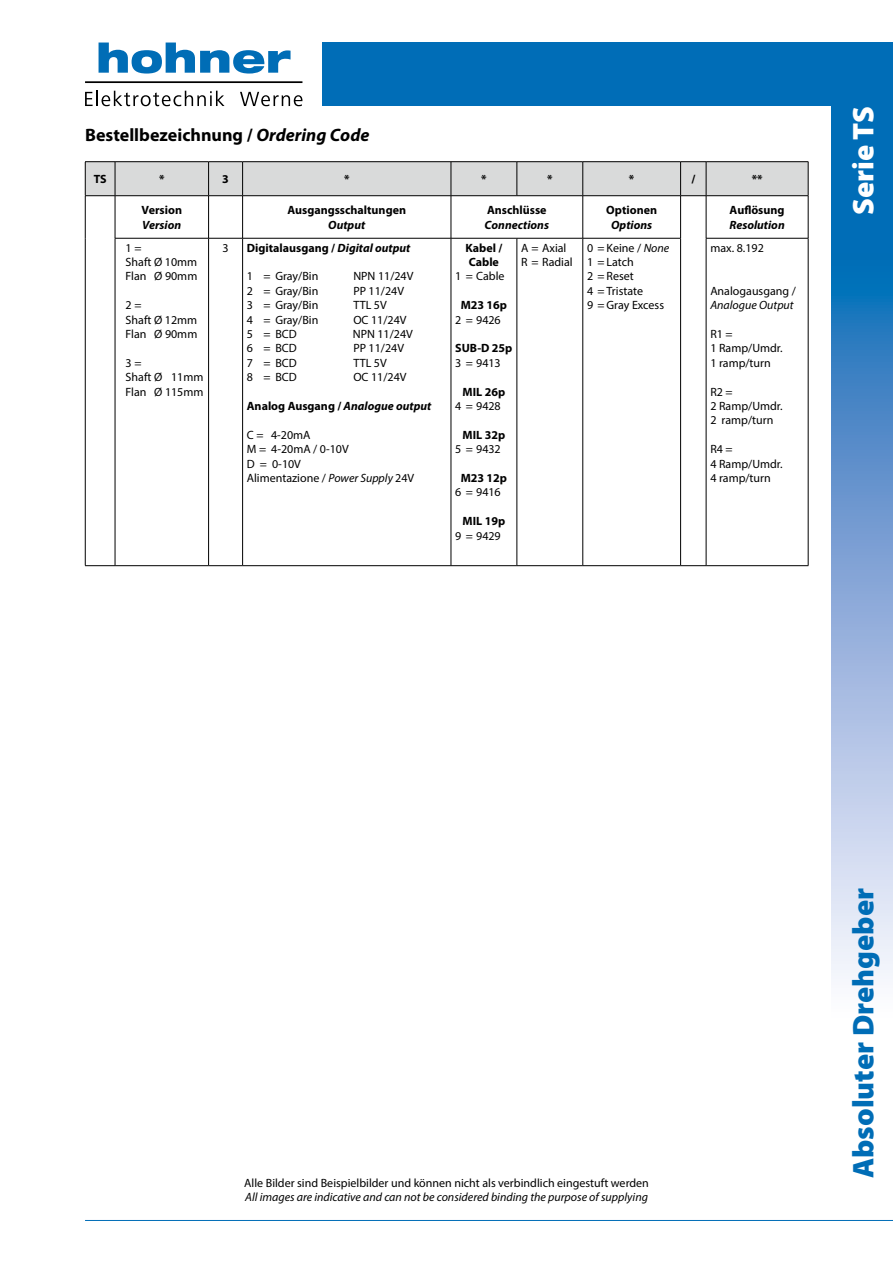
<style>
.page{position:relative;width:893px;height:1263px;background:#fff}
.page>*{position:absolute;margin:0;border:0;box-sizing:border-box;transform-origin:0 0}
.t1{font:900 30px "Myriad Pro";color:#006db6}
.t2{font:900 30px "Myriad Pro";color:#fff}
.t3{font:700 18px "Myriad Pro";color:#000}
.t4{font:12px/14.4px "Myriad Pro";color:#000}
.t5{font:700 12px/14.4px "Myriad Pro";color:#000}
.t6{font:italic 12px "Myriad Pro";color:#000}
.t7{font:italic 700 12px "Myriad Pro";color:#000}
.s1{font-style:italic}
</style>
<div class="page">
<div style="left:831px;top:43px;width:62px;height:211px;background:#006db7"></div>
<div style="left:323px;top:43px;width:570px;height:63px;background:#006db7"></div>
<svg style="left:831px;top:254px;width:62px;height:725px;background:#89aeda"></svg>
<hr style="left:85px;top:1220px;width:808px;height:1px;background:#006db7">
<svg style="left:99px;top:43px;width:192px;height:31px"></svg>
<svg style="left:85px;top:91px;width:140px;height:15px"></svg>
<svg style="left:240px;top:92px;width:62px;height:14px"></svg>
<hr style="left:85px;top:81px;width:217px;height:2px;background:#000">
<hr style="left:808px;top:162px;width:1px;height:33px;background:#000">
<hr style="left:85px;top:196px;width:1px;height:42px;background:#000">
<hr style="left:115px;top:196px;width:1px;height:42px;background:#000">
<hr style="left:208px;top:196px;width:1px;height:42px;background:#000">
<hr style="left:242px;top:196px;width:1px;height:42px;background:#000">
<hr style="left:451px;top:196px;width:1px;height:42px;background:#000">
<hr style="left:582px;top:196px;width:1px;height:42px;background:#000">
<svg style="left:85px;top:161px;width:723px;height:35px;background:#cbcccc"></svg>
<hr style="left:680px;top:196px;width:1px;height:42px;background:#000">
<hr style="left:706px;top:195px;width:102px;height:1px;background:#000">
<hr style="left:706px;top:196px;width:1px;height:42px;background:#000">
<hr style="left:808px;top:196px;width:1px;height:42px;background:#000">
<hr style="left:85px;top:238px;width:1px;height:327px;background:#000">
<hr style="left:115px;top:238px;width:94px;height:1px;background:#000">
<hr style="left:115px;top:238px;width:1px;height:327px;background:#000">
<hr style="left:209px;top:238px;width:34px;height:1px;background:#000">
<hr style="left:208px;top:238px;width:1px;height:327px;background:#000">
<hr style="left:243px;top:238px;width:208px;height:1px;background:#000">
<hr style="left:242px;top:238px;width:1px;height:327px;background:#000">
<hr style="left:451px;top:238px;width:66px;height:1px;background:#000">
<hr style="left:451px;top:238px;width:1px;height:327px;background:#000">
<hr style="left:517px;top:238px;width:66px;height:1px;background:#000">
<hr style="left:517px;top:238px;width:1px;height:327px;background:#000">
<hr style="left:583px;top:238px;width:98px;height:1px;background:#000">
<hr style="left:582px;top:238px;width:1px;height:327px;background:#000">
<hr style="left:680px;top:238px;width:1px;height:327px;background:#000">
<hr style="left:706px;top:238px;width:102px;height:1px;background:#000">
<hr style="left:706px;top:238px;width:1px;height:327px;background:#000">
<hr style="left:808px;top:238px;width:1px;height:327px;background:#000">
<hr style="left:85px;top:565px;width:30px;height:1px;background:#000">
<hr style="left:115px;top:565px;width:94px;height:1px;background:#000">
<hr style="left:209px;top:565px;width:34px;height:1px;background:#000">
<hr style="left:243px;top:565px;width:208px;height:1px;background:#000">
<hr style="left:451px;top:565px;width:66px;height:1px;background:#000">
<hr style="left:517px;top:565px;width:66px;height:1px;background:#000">
<hr style="left:583px;top:565px;width:98px;height:1px;background:#000">
<svg style="left:681px;top:565px;width:25px;height:1px"></svg>
<hr style="left:706px;top:565px;width:102px;height:1px;background:#000">
<h2 class="t3" style="left:85px;top:123px;width:286px">Bestellbezeichnung / <span class="s1">Ordering Code</span></h2>
<p class="t5" style="left:94px;top:172px;width:14px">TS</p>
<p class="t5" style="left:159px;top:172px;width:7px">*</p>
<p class="t5" style="left:222px;top:172px;width:8px">3</p>
<p class="t5" style="left:344px;top:172px;width:7px">*</p>
<p class="t5" style="left:481px;top:172px;width:7px">*</p>
<p class="t5" style="left:547px;top:172px;width:7px">*</p>
<p class="t5" style="left:629px;top:172px;width:7px">*</p>
<p class="t5" style="left:691px;top:172px;width:5px">/</p>
<p class="t5" style="left:752px;top:172px;width:12px">**</p>
<p class="t5" style="left:142px;top:203px;width:42px">Version</p>
<p class="t7" style="left:142px;top:217px;width:40px">Version</p>
<p class="t5" style="left:730px;top:203px;width:56px">Auflösung</p>
<p class="t7" style="left:729px;top:217px;width:57px">Resolution</p>
<p class="t5" style="left:287px;top:203px;width:120px">Ausgangsschaltungen</p>
<p class="t7" style="left:328px;top:217px;width:39px">Output</p>
<p class="t5" style="left:487px;top:203px;width:61px">Anschlüsse</p>
<p class="t7" style="left:485px;top:217px;width:66px">Connections</p>
<p class="t5" style="left:606px;top:203px;width:52px">Optionen</p>
<p class="t7" style="left:611px;top:217px;width:43px">Options</p>
<p class="t4" style="left:126px;top:240px;width:73px">1 =<br>Shaft Ø 10mm<br>Flan Ø 90mm</p>
<p class="t4" style="left:126px;top:298px;width:73px">2 =<br>Shaft Ø 12mm<br>Flan Ø 90mm</p>
<p class="t4" style="left:126px;top:355px;width:79px">3 =<br>Shaft Ø 11mm<br>Flan Ø 115mm</p>
<p class="t4" style="left:222px;top:240px;width:8px">3</p>
<p class="t5" style="left:247px;top:240px;width:165px">Digitalausgang / <span class="s1">Digital output</span></p>
<p class="t4" style="left:247px;top:269px;width:73px">1 = Gray/Bin</p>
<p class="t4" style="left:353px;top:269px;width:62px">NPN 11/24V</p>
<p class="t4" style="left:247px;top:283px;width:73px">2 = Gray/Bin</p>
<p class="t4" style="left:353px;top:283px;width:52px">PP 11/24V</p>
<p class="t4" style="left:247px;top:298px;width:73px">3 = Gray/Bin</p>
<p class="t4" style="left:353px;top:298px;width:35px">TTL 5V</p>
<p class="t4" style="left:247px;top:312px;width:73px">4 = Gray/Bin</p>
<p class="t4" style="left:353px;top:312px;width:55px">OC 11/24V</p>
<p class="t4" style="left:247px;top:326px;width:51px">5 = BCD</p>
<p class="t4" style="left:353px;top:326px;width:62px">NPN 11/24V</p>
<p class="t4" style="left:247px;top:341px;width:51px">6 = BCD</p>
<p class="t4" style="left:353px;top:341px;width:52px">PP 11/24V</p>
<p class="t4" style="left:247px;top:355px;width:51px">7 = BCD</p>
<p class="t4" style="left:353px;top:355px;width:35px">TTL 5V</p>
<p class="t4" style="left:247px;top:370px;width:51px">8 = BCD</p>
<p class="t4" style="left:353px;top:370px;width:55px">OC 11/24V</p>
<p class="t5" style="left:247px;top:398px;width:186px">Analog Ausgang / <span class="s1">Analogue output</span></p>
<p class="t4" style="left:247px;top:427px;width:169px">C = 4-20mA<br>M = 4-20mA / 0-10V<br>D = 0-10V<br>Alimentazione / <span class="s1">Power Supply</span> 24V</p>
<p class="t5" style="left:465px;top:240px;width:38px">Kabel /<br>Cable</p>
<p class="t4" style="left:455px;top:269px;width:51px">1 = Cable</p>
<p class="t5" style="left:461px;top:297px;width:48px">M23 16p</p>
<p class="t4" style="left:455px;top:312px;width:47px">2 = 9426</p>
<p class="t5" style="left:455px;top:341px;width:59px">SUB-D 25p</p>
<p class="t4" style="left:455px;top:355px;width:47px">3 = 9413</p>
<p class="t5" style="left:463px;top:384px;width:44px">MIL 26p</p>
<p class="t4" style="left:455px;top:398px;width:47px">4 = 9428</p>
<p class="t5" style="left:463px;top:427px;width:44px">MIL 32p</p>
<p class="t4" style="left:455px;top:442px;width:47px">5 = 9432</p>
<p class="t5" style="left:461px;top:470px;width:48px">M23 12p</p>
<p class="t4" style="left:455px;top:485px;width:47px">6 = 9416</p>
<p class="t5" style="left:463px;top:513px;width:44px">MIL 19p</p>
<p class="t4" style="left:455px;top:528px;width:47px">9 = 9429</p>
<p class="t4" style="left:521px;top:240px;width:53px">A = Axial<br>R = Radial</p>
<p class="t4" style="left:587px;top:240px;width:84px">0 = Keine / <span class="s1">None<br></span>1 = Latch<br>2 = Reset<br>4 = Tristate<br>9 =Gray Excess</p>
<p class="t4" style="left:710px;top:240px;width:55px">max. 8.192</p>
<p class="t4" style="left:710px;top:283px;width:87px">Analogausgang /</p>
<p class="t6" style="left:710px;top:298px;width:85px">Analogue Output</p>
<p class="t4" style="left:710px;top:326px;width:74px">R1 =<br>1 Ramp/Umdr.<br>1 ramp/turn</p>
<p class="t4" style="left:710px;top:384px;width:74px">R2 =<br>2 Ramp/Umdr.<br>2 ramp/turn</p>
<p class="t4" style="left:710px;top:442px;width:74px">R4 =<br>4 Ramp/Umdr.<br>4 ramp/turn</p>
<h1 class="t2" style="left:843px;top:215px;width:110px;rotate:-90deg">Serie TS</h1>
<p class="t4" style="left:244px;top:1175px;width:406px">Alle Bilder sind Beispielbilder und können nicht als verbindlich eingestuft werden</p>
<p class="t6" style="left:245px;top:1190px;width:404px">All images are indicative and can not be considered binding the purpose of supplying</p>
<h1 class="t1" style="left:843px;top:1178px;width:291px;rotate:-90deg">Absoluter Drehgeber</h1>
</div>
